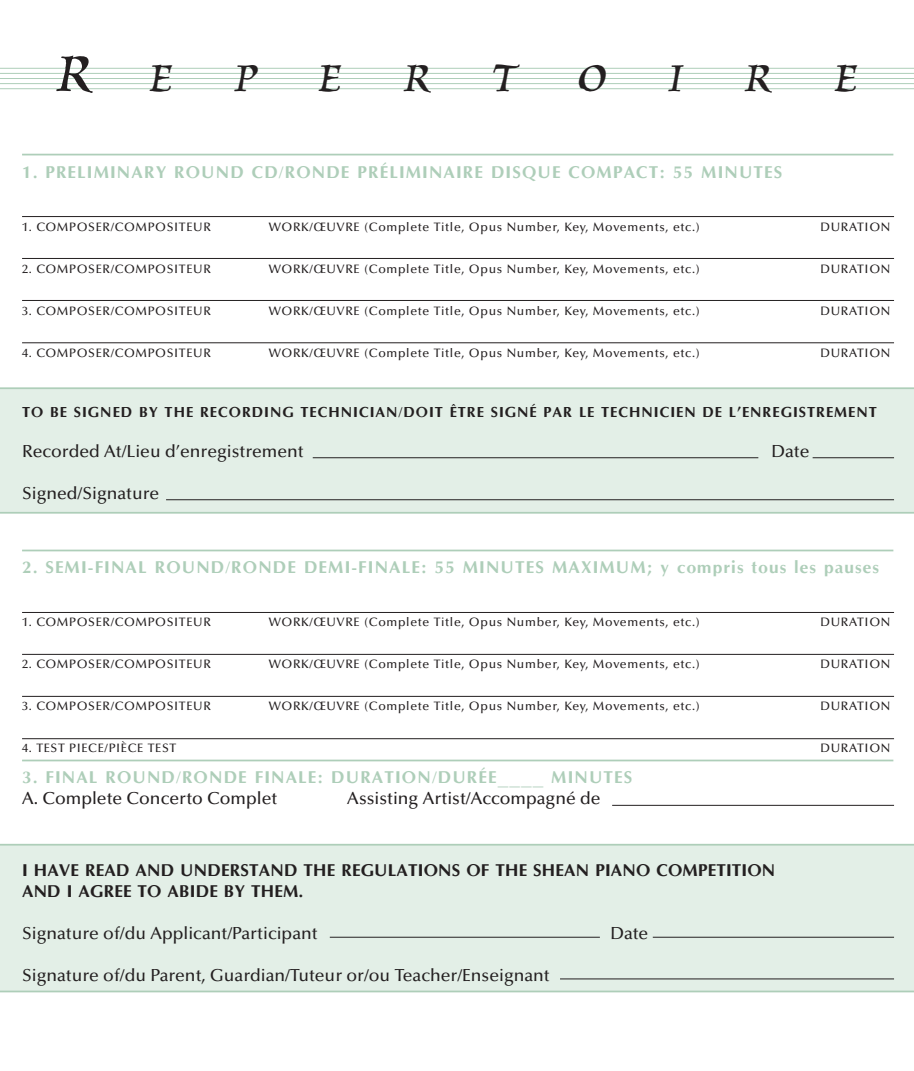
<style>
.page{position:relative;width:914px;height:1071px;background:#fff}
.page>*{position:absolute;margin:0;border:0;box-sizing:border-box;transform-origin:0 0}
.t1{font:63px "Pelican Std";color:#231f20}
.t2{font:47.25px "Pelican Std";color:#231f20}
.t3{font:500 17.5px "Optima";color:#231f20}
.t4{font:700 17.5px "Optane";letter-spacing:.055em;color:#aeceb9}
.t5{font:700 17.5px/21px "Optane";color:#231f20}
.t6{font:700 14.88px "Optane";letter-spacing:.055em;color:#231f20}
.t7{font:500 12.25px "Optima";letter-spacing:.055em;color:#231f20}
.s1{font-size:47.25px}
</style>
<div class="page">
<div style="left:0;top:387px;width:914px;height:127px;background:#e3efe7"></div>
<div style="left:0;top:844px;width:914px;height:148px;background:#e3efe7"></div>
<hr style="left:0;top:68px;width:914px;height:1px;background:#aeceb9">
<hr style="left:0;top:73px;width:914px;height:1px;background:#aeceb9">
<hr style="left:0;top:78px;width:914px;height:1px;background:#aeceb9">
<hr style="left:0;top:83px;width:914px;height:1px;background:#aeceb9">
<hr style="left:0;top:88px;width:914px;height:1px;background:#aeceb9">
<hr style="left:22px;top:154px;width:871px;height:1px;background:#aeceb9">
<hr style="left:22px;top:216px;width:872px;height:1px;background:#231f20">
<hr style="left:22px;top:258px;width:872px;height:1px;background:#231f20">
<hr style="left:22px;top:300px;width:872px;height:1px;background:#231f20">
<hr style="left:22px;top:342px;width:872px;height:1px;background:#231f20">
<hr style="left:22px;top:550px;width:871px;height:1px;background:#aeceb9">
<hr style="left:22px;top:612px;width:872px;height:1px;background:#231f20">
<hr style="left:22px;top:654px;width:872px;height:1px;background:#231f20">
<hr style="left:22px;top:696px;width:872px;height:1px;background:#231f20">
<hr style="left:22px;top:738px;width:872px;height:1px;background:#231f20">
<hr style="left:22px;top:760px;width:871px;height:1px;background:#aeceb9">
<hr style="left:812px;top:457px;width:82px;height:1px;background:#231f20">
<hr style="left:313px;top:457px;width:445px;height:1px;background:#231f20">
<hr style="left:652px;top:937px;width:242px;height:1px;background:#231f20">
<hr style="left:166px;top:499px;width:728px;height:1px;background:#231f20">
<hr style="left:612px;top:805px;width:282px;height:1px;background:#231f20">
<hr style="left:330px;top:937px;width:270px;height:1px;background:#231f20">
<hr style="left:560px;top:979px;width:334px;height:1px;background:#231f20">
<h1 class="t1" style="left:56px;top:43px;width:118px">R <span class="s1">E</span></h1>
<h2 class="t2" style="left:235px;top:55px;width:22px">P</h2>
<h2 class="t2" style="left:318px;top:55px;width:25px">E</h2>
<h2 class="t2" style="left:404px;top:55px;width:29px">R</h2>
<h2 class="t2" style="left:490px;top:55px;width:29px">T</h2>
<h2 class="t2" style="left:577px;top:55px;width:30px">O</h2>
<h2 class="t2" style="left:668px;top:55px;width:15px">I</h2>
<h2 class="t2" style="left:744px;top:55px;width:29px">R</h2>
<h2 class="t2" style="left:834px;top:55px;width:25px">E</h2>
<h3 class="t4" style="left:22px;top:161px;width:762px">1. PRELIMINARY ROUND CD/RONDE PRÉLIMINAIRE DISQUE COMPACT: 55 MINUTES</h3>
<p class="t7" style="left:22px;top:220px;width:190px">1. COMPOSER/COMPOSITEUR</p>
<p class="t7" style="left:269px;top:220px;width:432px">WORK/ŒUVRE (Complete Title, Opus Number, Key, Movements, etc.)</p>
<p class="t7" style="left:820px;top:220px;width:71px">DURATION</p>
<p class="t7" style="left:22px;top:262px;width:190px">2. COMPOSER/COMPOSITEUR</p>
<p class="t7" style="left:269px;top:262px;width:432px">WORK/ŒUVRE (Complete Title, Opus Number, Key, Movements, etc.)</p>
<p class="t7" style="left:820px;top:262px;width:71px">DURATION</p>
<p class="t7" style="left:22px;top:304px;width:190px">3. COMPOSER/COMPOSITEUR</p>
<p class="t7" style="left:269px;top:304px;width:432px">WORK/ŒUVRE (Complete Title, Opus Number, Key, Movements, etc.)</p>
<p class="t7" style="left:820px;top:304px;width:71px">DURATION</p>
<p class="t7" style="left:22px;top:346px;width:190px">4. COMPOSER/COMPOSITEUR</p>
<p class="t7" style="left:269px;top:346px;width:432px">WORK/ŒUVRE (Complete Title, Opus Number, Key, Movements, etc.)</p>
<p class="t7" style="left:820px;top:346px;width:71px">DURATION</p>
<p class="t6" style="left:22px;top:403px;width:856px">TO BE SIGNED BY THE RECORDING TECHNICIAN/DOIT ÊTRE SIGNÉ PAR LE TECHNICIEN DE L’ENREGISTREMENT</p>
<h3 class="t3" style="left:22px;top:441px;width:283px">Recorded At/Lieu d’enregistrement</h3>
<h3 class="t3" style="left:771px;top:441px;width:39px">Date</h3>
<h3 class="t3" style="left:22px;top:483px;width:139px">Signed/Signature</h3>
<h3 class="t4" style="left:22px;top:557px;width:858px">2. SEMI-FINAL ROUND/RONDE DEMI-FINALE: 55 MINUTES MAXIMUM; y compris tous les pauses</h3>
<p class="t7" style="left:22px;top:615px;width:190px">1. COMPOSER/COMPOSITEUR</p>
<p class="t7" style="left:269px;top:615px;width:432px">WORK/ŒUVRE (Complete Title, Opus Number, Key, Movements, etc.)</p>
<p class="t7" style="left:820px;top:615px;width:71px">DURATION</p>
<p class="t7" style="left:22px;top:657px;width:190px">2. COMPOSER/COMPOSITEUR</p>
<p class="t7" style="left:269px;top:657px;width:432px">WORK/ŒUVRE (Complete Title, Opus Number, Key, Movements, etc.)</p>
<p class="t7" style="left:820px;top:657px;width:71px">DURATION</p>
<p class="t7" style="left:22px;top:699px;width:190px">3. COMPOSER/COMPOSITEUR</p>
<p class="t7" style="left:269px;top:699px;width:432px">WORK/ŒUVRE (Complete Title, Opus Number, Key, Movements, etc.)</p>
<p class="t7" style="left:820px;top:699px;width:71px">DURATION</p>
<p class="t7" style="left:22px;top:741px;width:156px">4. TEST PIECE/PIÈCE TEST</p>
<p class="t7" style="left:820px;top:741px;width:71px">DURATION</p>
<h3 class="t4" style="left:22px;top:767px;width:612px">3. FINAL ROUND/RONDE FINALE: DURATION/DURÉE____ MINUTES</h3>
<h3 class="t3" style="left:22px;top:788px;width:257px">A. Complete Concerto Complet</h3>
<h3 class="t3" style="left:347px;top:788px;width:255px">Assisting Artist/Accompagné de</h3>
<h3 class="t5" style="left:22px;top:859px;width:755px">I HAVE READ AND UNDERSTAND THE REGULATIONS OF THE SHEAN PIANO COMPETITION<br>AND I AGREE TO ABIDE BY THEM.</h3>
<h3 class="t3" style="left:22px;top:923px;width:297px">Signature of/du Applicant/Participant</h3>
<h3 class="t3" style="left:610px;top:923px;width:39px">Date</h3>
<h3 class="t3" style="left:22px;top:965px;width:529px">Signature of/du Parent, Guardian/Tuteur or/ou Teacher/Enseignant</h3>
</div>
